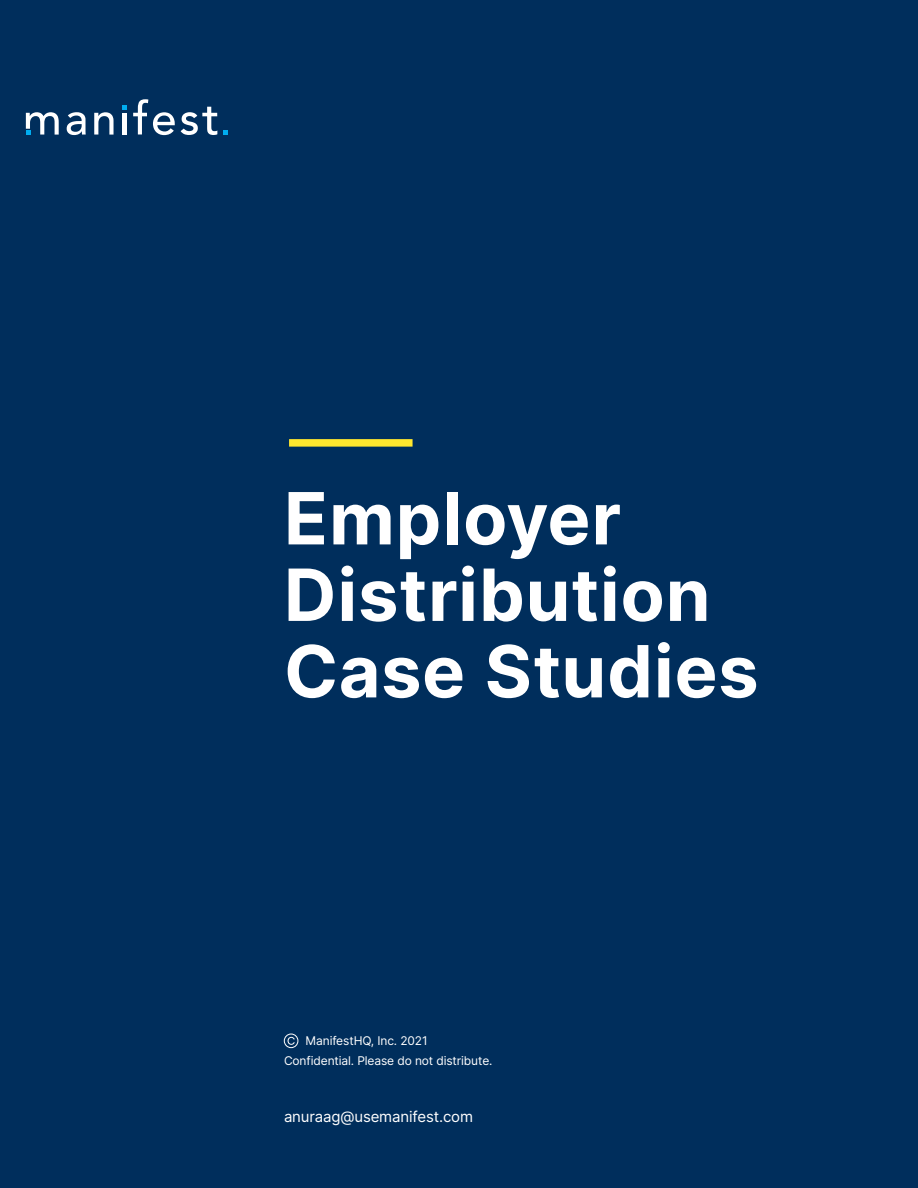
<style>
.page{position:relative;width:918px;height:1188px;background:#002e5c}
.page>*{position:absolute;margin:0;border:0;box-sizing:border-box;transform-origin:0 0}
.t1{font:700 72px/76.5px "Inter";letter-spacing:.015em;color:#fff}
.t2{font:15px "Inter";letter-spacing:-.01em;color:#fff}
.t3{font:12px "Inter";letter-spacing:-.01em;color:#fff}
</style>
<div class="page">
<svg style="left:67px;top:112px;width:19px;height:23px"></svg>
<svg style="left:94px;top:112px;width:20px;height:23px"></svg>
<hr style="left:123px;top:113px;width:4px;height:22px;background:#fff">
<svg style="left:133px;top:99px;width:42px;height:36px"></svg>
<svg style="left:181px;top:107px;width:36px;height:28px"></svg>
<svg style="left:26px;top:112px;width:33px;height:23px"></svg>
<svg style="left:223px;top:130px;width:5px;height:5px"></svg>
<svg style="left:123px;top:106px;width:4px;height:4px"></svg>
<div style="left:289px;top:439px;width:124px;height:8px;background:#ffe72e"></div>
<div style="left:284px;top:1034px;width:14px;height:14px;border:1px solid #fff;border-radius:50%"></div>
<svg style="left:288px;top:1037px;width:7px;height:8px"></svg>
<p class="t1" style="left:284px;top:478px;width:476px">Employer<br>Distribution<br>Case Studies</p>
<p class="t3" style="left:306px;top:1032px;width:124px">ManifestHQ, Inc. 2021</p>
<p class="t3" style="left:284px;top:1052px;width:210px">Confidential. Please do not distribute.</p>
<p class="t2" style="left:284px;top:1105px;width:191px">anuraag@usemanifest.com</p>
</div>
